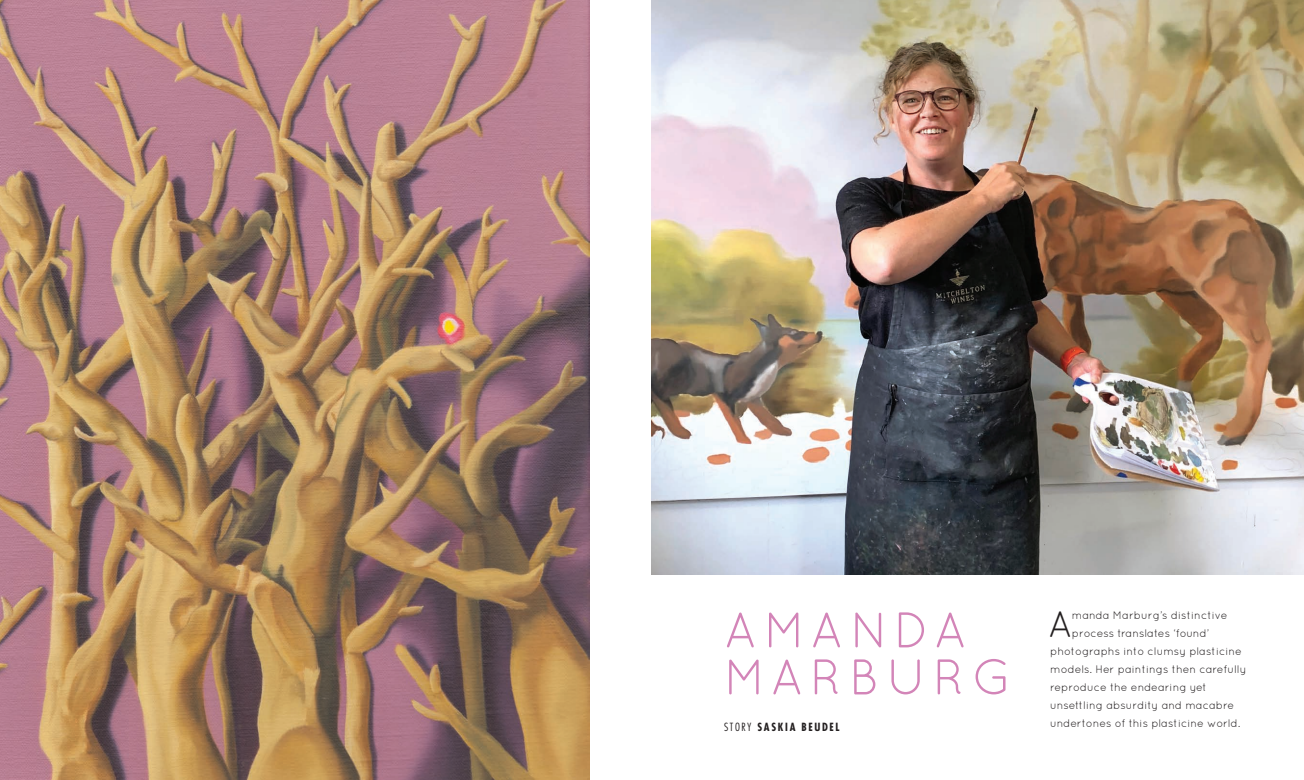
<style>
.page{position:relative;width:1304px;height:780px;background:#fff}
.page>*{position:absolute;margin:0;border:0;box-sizing:border-box;transform-origin:0 0}
.t1{font:50px/47px "Quicksand";letter-spacing:.15em;color:#d385b8}
.t2{font:36.8px "Quicksand";color:#231f20}
.t3{font:11px "Quicksand";color:#231f20}
.t4{font:700 condensed 11px "Futura Std";letter-spacing:.15em;color:#231f20}
.s1{font-weight:300}
</style>
<div class="page">
<img style="left:652px;top:0;width:652px;height:574px">
<img style="left:0;top:0;width:590px;height:780px">
<h1 class="t1" style="left:724px;top:606px;width:290px">AMANDA<br>MARBURG</h1>
<p class="t4" style="left:724px;top:719px;width:117px"><span class="s1">STORY</span> SASKIA BEUDEL</p>
<h2 class="t2" style="left:1048px;top:603px;width:25px">A</h2>
<p class="t3" style="left:1072px;top:608px;width:157px">manda Marburg’s distinctive</p>
<p class="t3" style="left:1072px;top:626px;width:139px">process translates ‘found’</p>
<p class="t3" style="left:1050px;top:644px;width:193px">photographs into clumsy plasticine</p>
<p class="t3" style="left:1050px;top:662px;width:198px">models. Her paintings then carefully</p>
<p class="t3" style="left:1050px;top:680px;width:158px">reproduce the endearing yet</p>
<p class="t3" style="left:1050px;top:698px;width:185px">unsettling absurdity and macabre</p>
<p class="t3" style="left:1050px;top:716px;width:192px">undertones of this plasticine world.</p>
</div>
